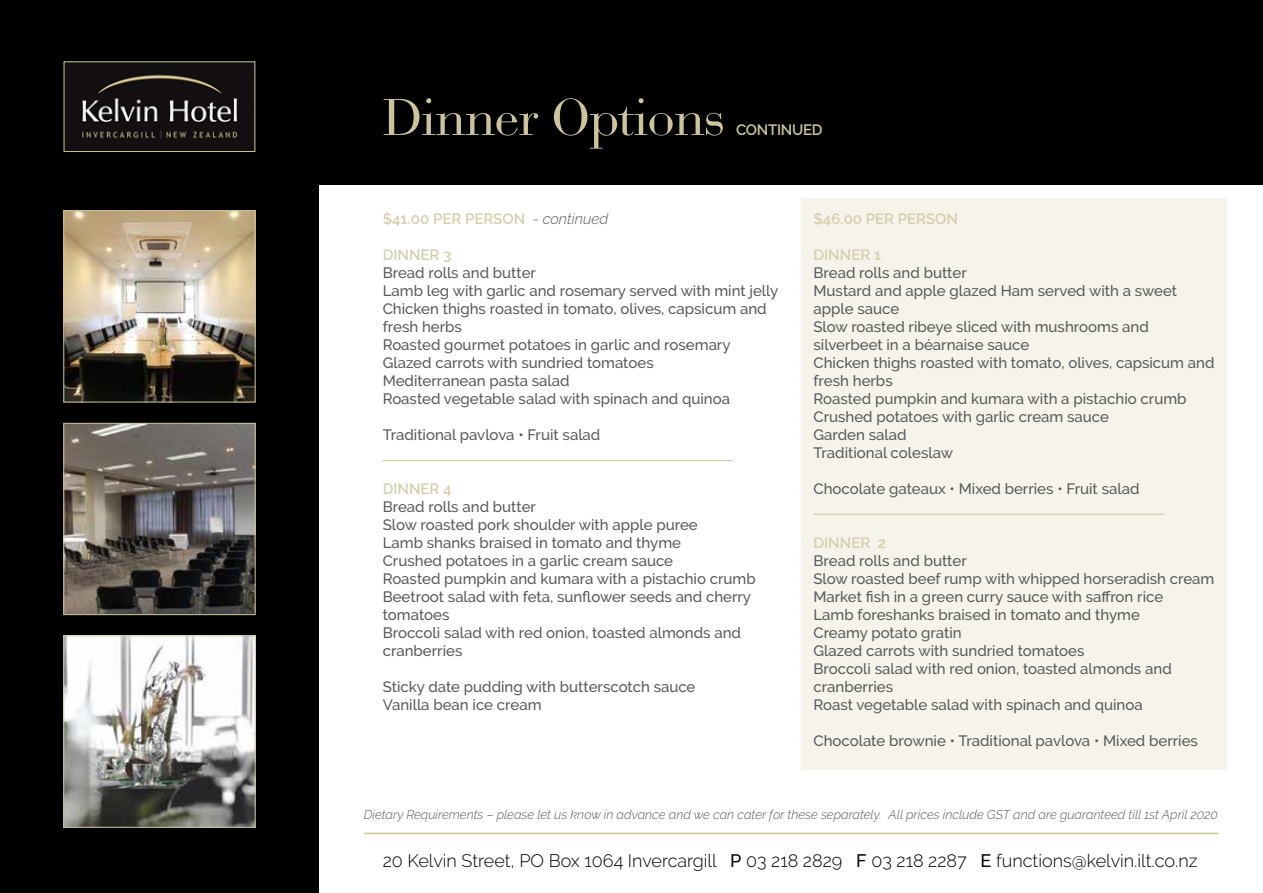
<style>
.page{position:relative;width:1263px;height:893px;background:#fff}
.page>*{position:absolute;margin:0;border:0;box-sizing:border-box;transform-origin:0 0}
.t1{font:54px "Bauer Bodoni D";color:#ccc59b}
.t2{font:300 18px "Raleway";color:#000}
.t3{font:500 15px/18px "Raleway";color:#58595b}
.t4{font:600 15px "Raleway";color:#d6cfad}
.t5{font:600 15px "Raleway";letter-spacing:-.02em;color:#ccc59b}
.t6{font:italic 300 12.75px "Raleway";color:#58595b}
.s1{font-weight:300;font-style:italic;color:#58595b}
.s2{font-weight:500}
</style>
<div class="page">
<div style="left:0;top:0;width:319px;height:893px;background:#000"></div>
<img style="left:66px;top:64px;width:187px;height:86px">
<div style="left:64px;top:62px;width:191px;height:90px;border:1px solid #ccc59b"></div>
<div style="left:308px;top:0;width:955px;height:185px;background:#000"></div>
<img style="left:65px;top:425px;width:188px;height:188px">
<div style="left:63px;top:423px;width:192px;height:192px;border:1px solid #ccc59b"></div>
<img style="left:65px;top:637px;width:188px;height:189px">
<div style="left:63px;top:635px;width:192px;height:193px;border:1px solid #ccc59b"></div>
<img style="left:65px;top:212px;width:188px;height:188px">
<div style="left:63px;top:210px;width:192px;height:192px;border:1px solid #ccc59b"></div>
<hr style="left:364px;top:833px;width:854px;height:1px;background:#ccc59b">
<div style="left:801px;top:198px;width:426px;height:572px;background:#f5f3ea"></div>
<hr style="left:382px;top:460px;width:351px;height:1px;background:#ccc59b">
<hr style="left:813px;top:514px;width:351px;height:1px;background:#ccc59b">
<h1 class="t1" style="left:383px;top:85px;width:343px">Dinner Options</h1>
<p class="t5" style="left:736px;top:121px;width:88px">CONTINUED</p>
<p class="t4" style="left:383px;top:210px;width:227px">$41.00 PER PERSON <span class="s1">- continued</span></p>
<p class="t4" style="left:383px;top:246px;width:70px">DINNER 3</p>
<p class="t3" style="left:383px;top:264px;width:397px">Bread rolls and butter<br>Lamb leg with garlic and rosemary served with mint jelly Chicken thighs roasted in tomato, olives, capsicum and fresh herbs<br>Roasted gourmet potatoes in garlic and rosemary Glazed carrots with sundried tomatoes<br>Mediterranean pasta salad<br>Roasted vegetable salad with spinach and quinoa</p>
<p class="t3" style="left:383px;top:426px;width:219px">Traditional pavlova • Fruit salad</p>
<p class="t4" style="left:383px;top:480px;width:70px">DINNER 4</p>
<p class="t3" style="left:383px;top:498px;width:375px">Bread rolls and butter<br>Slow roasted pork shoulder with apple puree<br>Lamb shanks braised in tomato and thyme<br>Crushed potatoes in a garlic cream sauce<br>Roasted pumpkin and kumara with a pistachio crumb Beetroot salad with feta, sunflower seeds and cherry tomatoes<br>Broccoli salad with red onion, toasted almonds and cranberries</p>
<p class="t3" style="left:383px;top:678px;width:314px">Sticky date pudding with butterscotch sauce<br>Vanilla bean ice cream</p>
<p class="t4" style="left:813px;top:210px;width:146px">$46.00 PER PERSON</p>
<p class="t4" style="left:813px;top:246px;width:69px">DINNER 1</p>
<p class="t3" style="left:813px;top:264px;width:402px">Bread rolls and butter<br>Mustard and apple glazed Ham served with a sweet apple sauce<br>Slow roasted ribeye sliced with mushrooms and silverbeet in a béarnaise sauce<br>Chicken thighs roasted with tomato, olives, capsicum and fresh herbs<br>Roasted pumpkin and kumara with a pistachio crumb<br>Crushed potatoes with garlic cream sauce<br>Garden salad<br>Traditional coleslaw</p>
<p class="t3" style="left:813px;top:480px;width:327px">Chocolate gateaux • Mixed berries • Fruit salad</p>
<p class="t4" style="left:813px;top:534px;width:74px">DINNER 2</p>
<p class="t3" style="left:813px;top:552px;width:402px">Bread rolls and butter<br>Slow roasted beef rump with whipped horseradish cream Market fish in a green curry sauce with saffron rice<br>Lamb foreshanks braised in tomato and thyme<br>Creamy potato gratin<br>Glazed carrots with sundried tomatoes<br>Broccoli salad with red onion, toasted almonds and cranberries<br>Roast vegetable salad with spinach and quinoa</p>
<p class="t3" style="left:813px;top:732px;width:386px">Chocolate brownie • Traditional pavlova • Mixed berries</p>
<p class="t6" style="left:364px;top:807px;width:856px">Dietary Requirements – please let us know in advance and we can cater for these separately. All prices include GST and are guaranteed till 1st April 2020</p>
<p class="t2" style="left:383px;top:850px;width:816px">20 Kelvin Street, PO Box 1064 Invercargill <span class="s2">P</span> 03 218 2829 <span class="s2">F</span> 03 218 2287 <span class="s2">E</span> functions@kelvin.ilt.co.nz</p>
</div>
